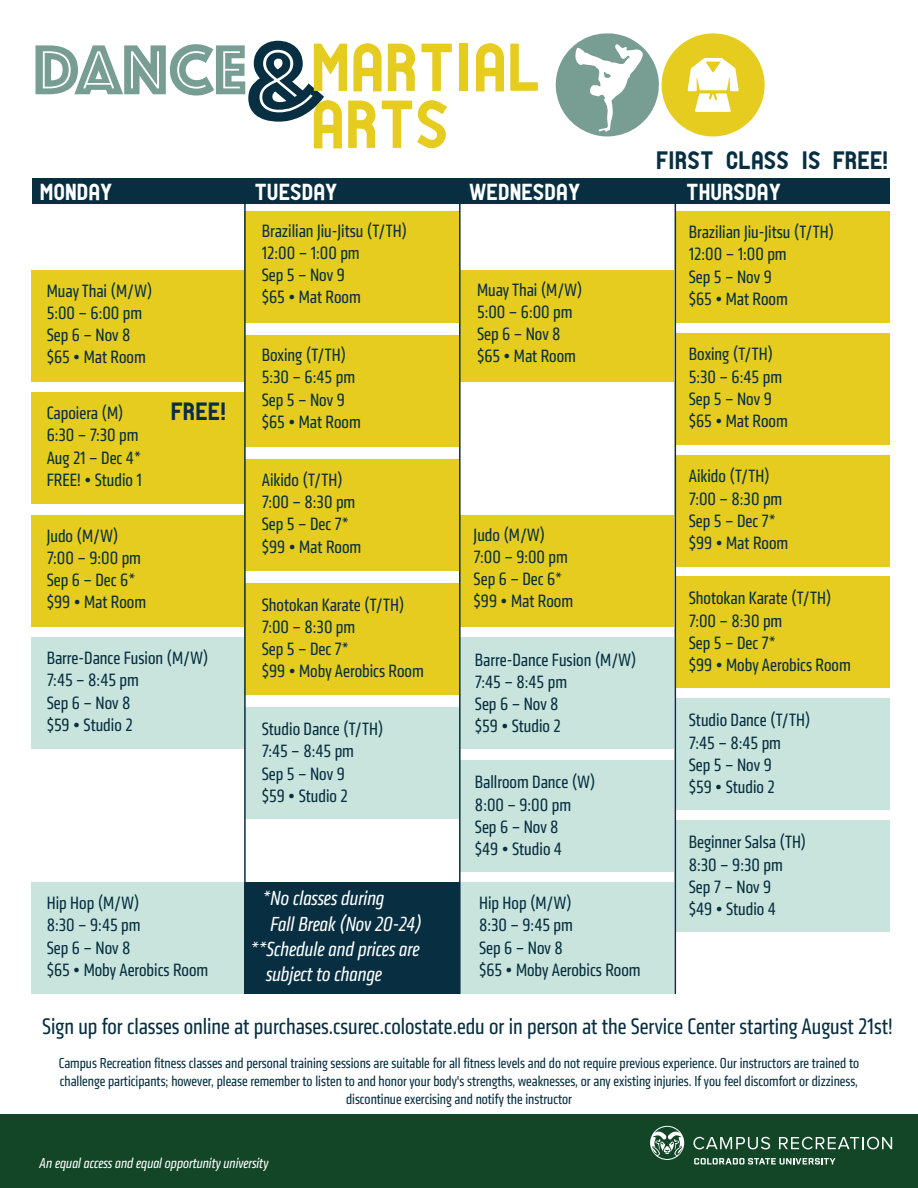
<style>
.page{position:relative;width:918px;height:1188px;background:#fff}
.page>*{position:absolute;margin:0;border:0;box-sizing:border-box;transform-origin:0 0}
.t1{font:64.5px/57px "PTF NORDIC Standard";color:#e6cc1e}
.t2{font:24.15px "PTF NORDIC Standard";color:#072f41}
.t3{font:23.85px "PTF NORDIC Standard";color:#072f41}
.t4{font:condensed 23.25px "Klavika";color:#072f41}
.t5{font:22.2px "PTF NORDIC Standard";color:#fff}
.t6{font:italic condensed 21.15px "Klavika";color:#fff}
.t7{font:condensed 18.6px/22.2px "Klavika";color:#072f41}
.t8{font:condensed 15px/18px "Klavika";color:#072f41;text-align:center}
.t9{font:italic condensed 15px "Klavika";color:#fff}
.s1{font-family:"Phosphate Inline";font-size:73.2px;color:#789e94}
.s2{font-family:"Phosphate Inline";font-size:115.5px;color:#072f41}
</style>
<div class="page">
<div style="left:33px;top:179px;width:857px;height:25px;background:#072f41"></div>
<div style="left:31px;top:882px;width:213px;height:112px;background:#c9e4dc"></div>
<div style="left:31px;top:270px;width:213px;height:112px;background:#e6cc1e"></div>
<div style="left:244px;top:212px;width:214px;height:111px;background:#e6cc1e"></div>
<div style="left:244px;top:335px;width:214px;height:112px;background:#e6cc1e"></div>
<div style="left:244px;top:459px;width:214px;height:112px;background:#e6cc1e"></div>
<div style="left:31px;top:515px;width:213px;height:112px;background:#e6cc1e"></div>
<div style="left:31px;top:392px;width:213px;height:112px;background:#e6cc1e"></div>
<div style="left:31px;top:637px;width:213px;height:112px;background:#c9e4dc"></div>
<div style="left:245px;top:707px;width:213px;height:111px;background:#c9e4dc"></div>
<div style="left:677px;top:698px;width:213px;height:112px;background:#c9e4dc"></div>
<div style="left:677px;top:820px;width:213px;height:112px;background:#c9e4dc"></div>
<div style="left:460px;top:637px;width:214px;height:112px;background:#c9e4dc"></div>
<div style="left:460px;top:760px;width:214px;height:112px;background:#c9e4dc"></div>
<div style="left:460px;top:882px;width:214px;height:112px;background:#c9e4dc"></div>
<div style="left:244px;top:583px;width:214px;height:112px;background:#e6cc1e"></div>
<div style="left:676px;top:577px;width:214px;height:111px;background:#e6cc1e"></div>
<div style="left:460px;top:270px;width:214px;height:112px;background:#e6cc1e"></div>
<div style="left:676px;top:212px;width:214px;height:111px;background:#e6cc1e"></div>
<div style="left:676px;top:333px;width:214px;height:112px;background:#e6cc1e"></div>
<div style="left:676px;top:455px;width:214px;height:112px;background:#e6cc1e"></div>
<div style="left:460px;top:515px;width:214px;height:112px;background:#e6cc1e"></div>
<hr style="left:244px;top:179px;width:2px;height:815px;background:#072f41">
<hr style="left:459px;top:179px;width:2px;height:815px;background:#072f41">
<hr style="left:675px;top:179px;width:1px;height:815px;background:#072f41">
<div style="left:0;top:1114px;width:918px;height:74px;background:#124626"></div>
<svg style="left:693px;top:1137px;width:77px;height:12px"></svg>
<svg style="left:779px;top:1137px;width:113px;height:12px"></svg>
<svg style="left:694px;top:1158px;width:142px;height:6px"></svg>
<svg style="left:650px;top:1126px;width:34px;height:34px"></svg>
<div style="left:244px;top:882px;width:216px;height:112px;background:#072f41"></div>
<svg style="left:555px;top:33px;width:210px;height:104px"></svg>
<h1 class="t1" style="left:311px;top:41px;width:232px;text-indent:-278px"><span class="s1">DANCE</span><span class="s2">&amp;</span>MARTIAL<br>ARTS</h1>
<p class="t2" style="left:656px;top:149px;width:234px">FIRST CLASS IS FREE!</p>
<p class="t5" style="left:40px;top:182px;width:74px">MONDAY</p>
<p class="t5" style="left:254px;top:182px;width:84px">TUESDAY</p>
<p class="t5" style="left:469px;top:182px;width:112px">WEDNESDAY</p>
<p class="t5" style="left:686px;top:182px;width:96px">THURSDAY</p>
<p class="t7" style="left:262px;top:219px;width:147px">Brazilian Jiu-Jitsu (T/TH)<br>12:00 – 1:00 pm<br>Sep 5 – Nov 9<br>$65 • Mat Room</p>
<p class="t7" style="left:689px;top:221px;width:147px">Brazilian Jiu-Jitsu (T/TH)<br>12:00 – 1:00 pm<br>Sep 5 – Nov 9<br>$65 • Mat Room</p>
<p class="t7" style="left:684px;top:221px;width:147px">Brazil an Jiu-Jitsu (T/TH)<br>12 – 1 pm<br>Sep 5 – Nov 9<br>$65 • Mat Room</p>
<p class="t7" style="left:477px;top:278px;width:107px">Muay Thai (M/W)<br>5:00 – 6:00 pm<br>Sep 6 – Nov 8 $65 • Mat Room</p>
<p class="t7" style="left:47px;top:280px;width:107px">Muay Thai (M/W)<br>5:00 – 6:00 pm<br>Sep 6 – Nov 8 $65 • Mat Room</p>
<p class="t7" style="left:689px;top:343px;width:101px">Boxing (T/TH)<br>5:30 – 6:45 pm<br>Sep 5 – Nov 9 $65 • Mat Room</p>
<p class="t7" style="left:262px;top:344px;width:100px">Boxing (T/TH)<br>5:30 – 6:45 pm<br>Sep 5 – Nov 9 $65 • Mat Room</p>
<p class="t3" style="left:171px;top:401px;width:56px">FREE!</p>
<p class="t7" style="left:47px;top:402px;width:97px">Capoiera (M)<br>6:30 – 7:30 pm<br>Aug 21 – Dec 4*<br>FREE! • Studio 1</p>
<p class="t7" style="left:689px;top:465px;width:101px">Aikido (T/TH)<br>7:00 – 8:30 pm<br>Sep 5 – Dec 7* $99 • Mat Room</p>
<p class="t7" style="left:262px;top:469px;width:101px">Aikido (T/TH)<br>7:00 – 8:30 pm<br>Sep 5 – Dec 7* $99 • Mat Room</p>
<p class="t7" style="left:474px;top:524px;width:101px">Judo (M/W)<br>7:00 – 9:00 pm<br>Sep 6 – Dec 6* $99 • Mat Room</p>
<p class="t7" style="left:47px;top:525px;width:101px">Judo (M/W)<br>7:00 – 9:00 pm<br>Sep 6 – Dec 6* $99 • Mat Room</p>
<p class="t7" style="left:262px;top:593px;width:163px">Shotokan Karate (T/TH)<br>7:00 – 8:30 pm<br>Sep 5 – Dec 7*<br>$99 • Moby Aerobics Room</p>
<p class="t7" style="left:689px;top:587px;width:163px">Shotokan Karate (T/TH)<br>7:00 – 8:30 pm<br>Sep 5 – Dec 7*<br>$99 • Moby Aerobics Room</p>
<p class="t7" style="left:47px;top:647px;width:163px">Barre-Dance Fusion (M/W)<br>7:45 – 8:45 pm<br>Sep 6 – Nov 8<br>$59 • Studio 2</p>
<p class="t7" style="left:475px;top:649px;width:163px">Barre-Dance Fusion (M/W)<br>7:45 – 8:45 pm<br>Sep 6 – Nov 8<br>$59 • Studio 2</p>
<p class="t7" style="left:475px;top:771px;width:122px">Ballroom Dance (W)<br>8:00 – 9:00 pm<br>Sep 6 – Nov 8<br>$49 • Studio 4</p>
<p class="t7" style="left:479px;top:892px;width:163px">Hip Hop (M/W)<br>8:30 – 9:45 pm<br>Sep 6 – Nov 8<br>$65 • Moby Aerobics Room</p>
<p class="t7" style="left:262px;top:718px;width:123px">Studio Dance (T/TH)<br>7:45 – 8:45 pm<br>Sep 5 – Nov 9<br>$59 • Studio 2</p>
<p class="t7" style="left:689px;top:709px;width:123px">Studio Dance (T/TH)<br>7:45 – 8:45 pm<br>Sep 5 – Nov 9<br>$59 • Studio 2</p>
<p class="t7" style="left:689px;top:831px;width:119px">Beginner Salsa (TH)<br>8:30 – 9:30 pm<br>Sep 7 – Nov 9<br>$49 • Studio 4</p>
<p class="t6" style="left:263px;top:886px;width:123px">*No classes during</p>
<p class="t6" style="left:271px;top:912px;width:153px">Fall Break (Nov 20-24)</p>
<p class="t6" style="left:250px;top:937px;width:171px">**Schedule and prices are</p>
<p class="t6" style="left:266px;top:962px;width:117px">subject to change</p>
<p class="t7" style="left:47px;top:892px;width:163px">Hip Hop (M/W)<br>8:30 – 9:45 pm<br>Sep 6 – Nov 8<br>$65 • Moby Aerobics Room</p>
<p class="t4" style="left:42px;top:1013px;width:852px">Sign up for classes online at purchases.csurec.colostate.edu or in person at the Service Center starting August 21st!</p>
<p class="t8" style="left:59px;top:1054px;width:802px">Campus Recreation fitness classes and personal training sessions are suitable for all fitness levels and do not require previous experience. Our instructors are trained to challenge participants; however, please remember to listen to and honor your body's strengths, weaknesses, or any existing injuries. If you feel discomfort or dizziness, discontinue exercising and notify the instructor</p>
<p class="t9" style="left:40px;top:1154px;width:230px">An equal access and equal opportunity university</p>
</div>
